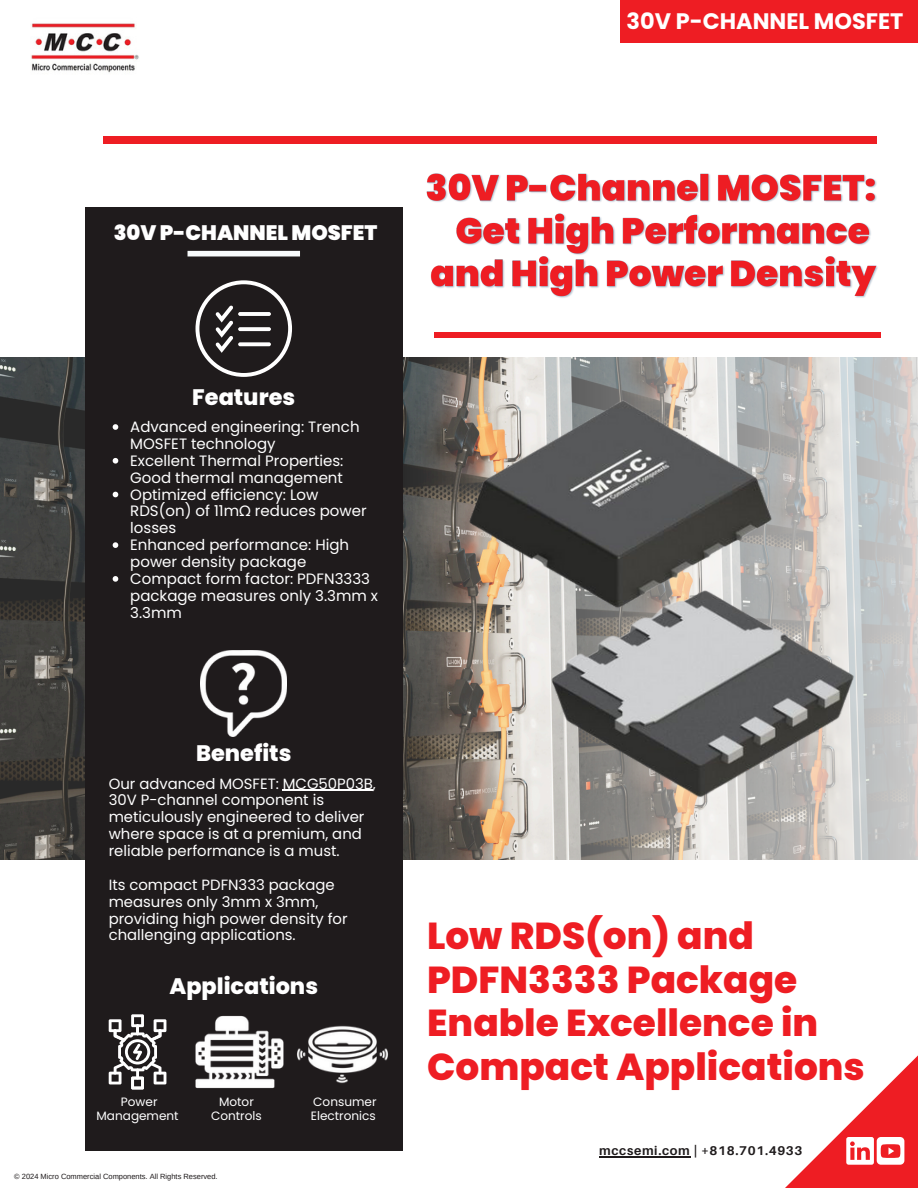
<style>
.page{position:relative;width:918px;height:1188px;background:#fff}
.page>*{position:absolute;margin:0;border:0;box-sizing:border-box;transform-origin:0 0}
.t1{font:800 37.5px/43.8px "Poppins";color:#ee1d23}
.t2{font:800 22.35px "Poppins";color:#fff}
.t3{font:700 22.35px "Poppins";color:#fff}
.t4{font:900 20.85px "Poppins";color:#fff}
.t5{font:15px/16.8px "Poppins";color:#fff}
.t6{font:14.85px/16.8px "Poppins";color:#fff}
.t7{font:700 12.75px "Aileron";letter-spacing:.05em;color:#1f1b1c}
.t8{font:12.15px/14.1px "Poppins";color:#fff;text-align:center}
.t9{font:7.5px "Arimo";color:#1f1b1c}
</style>
<div class="page">
<img style="left:0;top:357px;width:85px;height:502px">
<svg style="left:403px;top:357px;width:515px;height:503px;background:#9a9692"></svg>
<div style="left:85px;top:207px;width:318px;height:944px;background:#1f1b1c"></div>
<div style="left:621px;top:0;width:297px;height:43px;background:#ee1d23"></div>
<svg style="left:684px;top:1056px;width:234px;height:132px"></svg>
<div style="left:188px;top:251px;width:112px;height:5px;background:#f7fafb"></div>
<img style="left:31px;top:23px;width:108px;height:50px">
<svg style="left:196px;top:280px;width:96px;height:97px"></svg>
<img style="left:201px;top:651px;width:85px;height:85px">
<svg style="left:846px;top:1137px;width:28px;height:28px"></svg>
<div style="left:877px;top:1137px;width:27px;height:28px;background:#fff;border-radius:4px"></div>
<svg style="left:881px;top:1144px;width:19px;height:14px"></svg>
<div style="left:434px;top:332px;width:447px;height:6px;background:#ee1d23"></div>
<div style="left:103px;top:136px;width:774px;height:8px;background:#ee1d23"></div>
<svg style="left:109px;top:1014px;width:57px;height:75px"></svg>
<img style="left:459px;top:395px;width:426px;height:427px">
<img style="left:195px;top:1015px;width:89px;height:74px">
<img style="left:297px;top:1025px;width:91px;height:59px">
<hr style="left:283px;top:790px;width:90px;height:1px;background:#fff">
<svg style="left:113px;top:424px;width:5px;height:6px"></svg>
<svg style="left:113px;top:458px;width:5px;height:6px"></svg>
<svg style="left:113px;top:492px;width:5px;height:5px"></svg>
<svg style="left:113px;top:542px;width:5px;height:6px"></svg>
<svg style="left:113px;top:576px;width:5px;height:6px"></svg>
<img style="left:426px;top:173px;width:452px;height:125px">
<hr style="left:599px;top:1156px;width:92px;height:1px;background:#1f1b1c">
<p class="t3" style="left:627px;top:6px;width:278px">30V P-CHANNEL MOSFET</p>
<p class="t4" style="left:114px;top:218px;width:265px">30V P-CHANNEL MOSFET</p>
<h3 class="t2" style="left:192px;top:382px;width:104px">Features</h3>
<p class="t5" style="left:130px;top:418px;width:231px">Advanced engineering: Trench<br>MOSFET technology</p>
<p class="t5" style="left:130px;top:452px;width:215px">Excellent Thermal Properties:<br>Good thermal management</p>
<h3 class="t5" style="left:130px;top:486px;width:238px">Optimized efficiency: Low<br>RDS(on) of 11mΩ reduces power losses</h3>
<h4 class="t5" style="left:130px;top:537px;width:220px">Enhanced performance: High power density package</h4>
<h4 class="t5" style="left:130px;top:570px;width:249px">Compact form factor: PDFN3333 package measures only 3.3mm x<br>3.3mm</h4>
<p class="t2" style="left:196px;top:738px;width:97px">Benefits</p>
<p class="t6" style="left:109px;top:775px;width:269px">Our advanced MOSFET: MCG50P03B,<br>30V P-channel component is meticulously engineered to deliver where space is at a premium, and reliable performance is a must.</p>
<p class="t6" style="left:109px;top:876px;width:240px">Its compact PDFN333 package measures only 3mm x 3mm, providing high power density for challenging applications.</p>
<p class="t2" style="left:169px;top:971px;width:150px">Applications</p>
<p class="t8" style="left:97px;top:1095px;width:84px">Power<br>Management</p>
<p class="t8" style="left:311px;top:1095px;width:67px;text-align:left">Consumer<br>Electronics</p>
<p class="t8" style="left:219px;top:1095px;width:36px">Motor</p>
<h3 class="t8" style="left:211px;top:1109px;width:52px">Controls</h3>
<p class="t9" style="left:14px;top:1172px;width:205px">© 2024 Micro Commercial Components. All Rights Reserved.</p>
<h6 class="t1" style="left:427px;top:914px;width:439px">Low RDS(on) and<br>PDFN3333 Package<br>Enable Excellence in<br>Compact Applications</h6>
<p class="t7" style="left:599px;top:1143px;width:205px">mccsemi.com | +818.701.4933</p>
</div>
